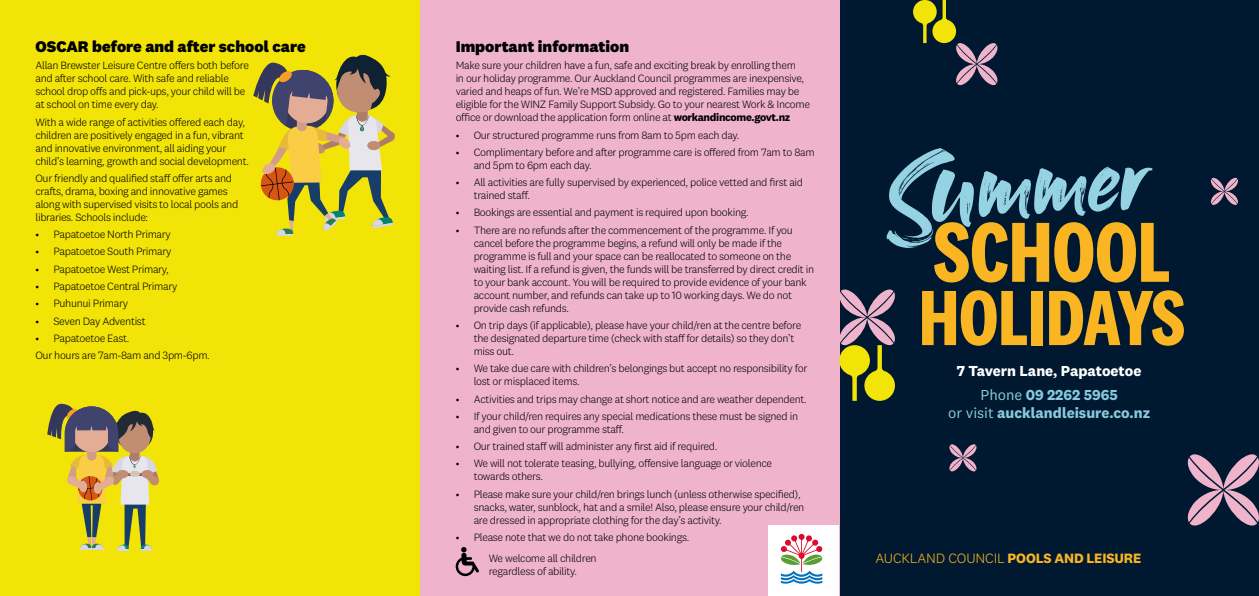
<style>
.page{position:relative;width:1259px;height:596px;background:#fff}
.page>*{position:absolute;margin:0;border:0;box-sizing:border-box;transform-origin:0 0}
.t1{font:700 88.1px "National 2 Condensed";color:#fab522}
.t2{font:700 80.9px "National 2 Condensed";color:#fab522}
.t3{font:80.8px "Rocked";color:#95d3e4}
.t4{font:800 16px "National 2";color:#000}
.t5{font:700 15px/23.7px "National 2";color:#fff;text-align:center}
.t6{font:700 15px "National 2";color:#87c9dd}
.t7{font:300 14px "National 2";letter-spacing:-.01em;color:#fab522}
.t8{font:300 11px/13px "National 2";letter-spacing:-.03em;color:#000}
.s1{font-weight:700}
.s2{font-weight:400;color:#87c9dd}
.s3{color:#87c9dd}
.s4{font-weight:400}
</style>
<div class="page">
<div style="left:839px;top:0;width:420px;height:595px;background:#001930"></div>
<div style="left:420px;top:0;width:419px;height:595px;background:#efb4cb"></div>
<div style="left:0;top:0;width:420px;height:595px;background:#f2e407"></div>
<svg style="left:456px;top:547px;width:23px;height:28px"></svg>
<svg style="left:1187px;top:454px;width:72px;height:72px"></svg>
<svg style="left:1210px;top:177px;width:28px;height:28px"></svg>
<svg style="left:949px;top:444px;width:28px;height:28px"></svg>
<svg style="left:913px;top:0;width:85px;height:86px"></svg>
<svg style="left:839px;top:287px;width:56px;height:113px"></svg>
<div style="left:768px;top:525px;width:71px;height:70px;background:#fff"></div>
<svg style="left:780px;top:533px;width:42px;height:50px"></svg>
<svg style="left:47px;top:403px;width:112px;height:147px"></svg>
<svg style="left:253px;top:54px;width:142px;height:182px"></svg>
<h3 class="t4" style="left:35px;top:36px;width:272px">OSCAR before and after school care</h3>
<p class="t8" style="left:35px;top:59px;width:215px">Allan Brewster Leisure Centre offers both before and after school care. With safe and reliable school drop offs and pick-ups, your child will be at school on time every day.</p>
<p class="t8" style="left:35px;top:115px;width:215px">With a wide range of activities offered each day, children are positively engaged in a fun, vibrant and innovative environment, all aiding your child’s learning, growth and social development.</p>
<p class="t8" style="left:35px;top:171px;width:204px">Our friendly and qualified staff offer arts and crafts, drama, boxing and innovative games along with supervised visits to local pools and libraries. Schools include:</p>
<p class="t8" style="left:35px;top:228px;width:137px">• Papatoetoe North Primary</p>
<p class="t8" style="left:35px;top:245px;width:137px">• Papatoetoe South Primary</p>
<p class="t8" style="left:35px;top:262px;width:135px">• Papatoetoe West Primary,</p>
<p class="t8" style="left:35px;top:279px;width:143px">• Papatoetoe Central Primary</p>
<p class="t8" style="left:35px;top:297px;width:94px">• Puhunui Primary</p>
<p class="t8" style="left:35px;top:314px;width:112px">• Seven Day Adventist</p>
<p class="t8" style="left:35px;top:329px;width:176px;line-height:17.2px">• Papatoetoe East.<br>Our hours are 7am-8am and 3pm-6pm.</p>
<h3 class="t4" style="left:456px;top:36px;width:175px">Important information</h3>
<p class="t8" style="left:456px;top:59px;width:356px">Make sure your children have a fun, safe and exciting break by enrolling them<br>in our holiday programme. Our Auckland Council programmes are inexpensive, varied and heaps of fun. We’re MSD approved and registered. Families may be eligible for the WINZ Family Support Subsidy. Go to your nearest Work &amp; Income office or download the application form online at <span class="s1">workandincome.govt.nz</span></p>
<p class="t8" style="left:456px;top:128px;width:285px">• Our structured programme runs from 8am to 5pm each day.</p>
<p class="t8" style="left:474px;top:145px;width:342px;text-indent:-18px">• Complimentary before and after programme care is offered from 7am to 8am and 5pm to 6pm each day.</p>
<p class="t8" style="left:474px;top:176px;width:331px;text-indent:-18px">• All activities are fully supervised by experienced, police vetted and first aid trained staff.</p>
<p class="t8" style="left:456px;top:206px;width:294px">• Bookings are essential and payment is required upon booking.</p>
<p class="t8" style="left:474px;top:223px;width:342px;text-indent:-18px">• There are no refunds after the commencement of the programme. If you cancel before the programme begins, a refund will only be made if the programme is full and your space can be reallocated to someone on the waiting list. If a refund is given, the funds will be transferred by direct credit in to your bank account. You will be required to provide evidence of your bank account number, and refunds can take up to 10 working days. We do not provide cash refunds.</p>
<p class="t8" style="left:474px;top:318px;width:329px;text-indent:-18px">• On trip days (if applicable), please have your child/ren at the centre before the designated departure time (check with staff for details) so they don’t miss out.</p>
<p class="t8" style="left:474px;top:362px;width:335px;text-indent:-18px">• We take due care with children’s belongings but accept no responsibility for lost or misplaced items.</p>
<p class="t8" style="left:456px;top:392px;width:353px">• Activities and trips may change at short notice and are weather dependent.</p>
<p class="t8" style="left:474px;top:409px;width:326px;text-indent:-18px">• If your child/ren requires any special medications these must be signed in and given to our programme staff.</p>
<p class="t8" style="left:456px;top:439px;width:263px">• Our trained staff will administer any first aid if required.</p>
<p class="t8" style="left:474px;top:457px;width:300px;text-indent:-18px">• We will not tolerate teasing, bullying, offensive language or violence towards others.</p>
<p class="t8" style="left:474px;top:487px;width:332px;text-indent:-18px">• Please make sure your child/ren brings lunch (unless otherwise specified), snacks, water, sunblock, hat and a smile! Also, please ensure your child/ren are dressed in appropriate clothing for the day’s activity.</p>
<p class="t8" style="left:456px;top:530px;width:235px">• Please note that we do not take phone bookings.</p>
<p class="t8" style="left:489px;top:551px;width:109px">We welcome all children regardless of ability.</p>
<h3 class="t3" style="left:882px;top:148px;width:268px;rotate:-3deg">Summer</h3>
<h1 class="t1" style="left:933px;top:203px;width:238px">SCHOOL</h1>
<h2 class="t2" style="left:919px;top:272px;width:267px">HOLIDAYS</h2>
<h3 class="t5" style="left:956px;top:358px;width:186px">7 Tavern Lane, Papatoetoe<br><span class="s2">Phone</span> <span class="s3">09 2262 5965</span></h3>
<h3 class="t6" style="left:948px;top:403px;width:203px"><span class="s4">or visit</span> aucklandleisure.co.nz</h3>
<p class="t7" style="left:875px;top:550px;width:267px">AUCKLAND COUNCIL <span class="s1">POOLS AND LEISURE</span></p>
</div>
